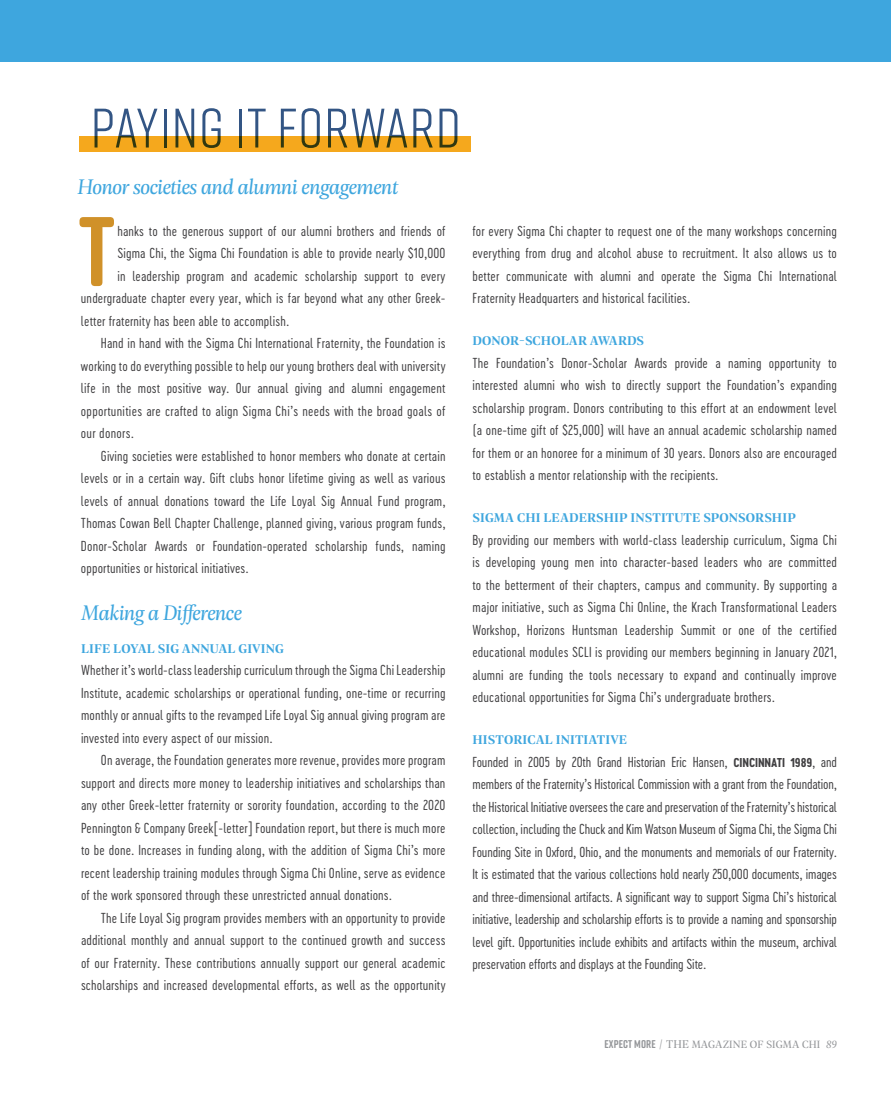
<style>
.page{position:relative;width:891px;height:1107px;background:#fff}
.page>*{position:absolute;margin:0;border:0;box-sizing:border-box;transform-origin:0 0}
.t1{font:700 98.55px "Rift Soft";color:#d09129}
.t2{font:55.5px "Rift";letter-spacing:.02em;color:#335584}
.t3{font:italic 22.5px "Geller Headline";letter-spacing:-.02em;color:#3ea6de}
.t4{font:13.5px/22.5px "Cervo Neue Light Neue";letter-spacing:.01em;color:#414042;text-align:justify}
.t5{font:600 13.5px "Geller Headline";letter-spacing:.01em;color:#3ea6de}
.t6{font:11.25px "Geller Headline";letter-spacing:.01em;color:#939598}
.s1{font-family:"Cervo Neue Bold Neue";font-size:12px}
.s2{font-family:"Rift Soft";font-weight:700}
.s3{font-size:12px}
.s4{font-style:italic}
</style>
<div class="page">
<div style="left:79px;top:136px;width:392px;height:15px;background:#f5a81d"></div>
<div style="left:0;top:0;width:891px;height:62px;background:#3ea6de"></div>
<h2 class="t2" style="left:91px;top:89px;width:372px">PAYING IT FORWARD</h2>
<h3 class="t3" style="left:77px;top:172px;width:323px">Honor societies and alumni engagement</h3>
<h1 class="t1" style="left:79px;top:181px;width:37px">T</h1>
<p class="t4" style="left:117px;top:219px;width:330px">hanks to the generous support of our alumni brothers and friends of</p>
<p class="t4" style="left:117px;top:242px;width:330px">Sigma Chi, the Sigma Chi Foundation is able to provide nearly $10,000</p>
<p class="t4" style="left:117px;top:264px;width:330px">in leadership program and academic scholarship support to every</p>
<p class="t4" style="left:81px;top:287px;width:366px">undergraduate chapter every year, which is far beyond what any other Greek-</p>
<p class="t4" style="left:81px;top:309px;width:210px">letter fraternity has been able to accomplish.</p>
<p class="t4" style="left:101px;top:332px;width:346px">Hand in hand with the Sigma Chi International Fraternity, the Foundation is</p>
<p class="t4" style="left:81px;top:354px;width:366px">working to do everything possible to help our young brothers deal with university</p>
<p class="t4" style="left:81px;top:377px;width:366px">life in the most positive way. Our annual giving and alumni engagement</p>
<p class="t4" style="left:81px;top:399px;width:366px">opportunities are crafted to align Sigma Chi’s needs with the broad goals of</p>
<p class="t4" style="left:81px;top:422px;width:54px">our donors.</p>
<p class="t4" style="left:101px;top:444px;width:346px">Giving societies were established to honor members who donate at certain</p>
<p class="t4" style="left:81px;top:467px;width:366px">levels or in a certain way. Gift clubs honor lifetime giving as well as various</p>
<p class="t4" style="left:81px;top:489px;width:366px">levels of annual donations toward the Life Loyal Sig Annual Fund program,</p>
<p class="t4" style="left:81px;top:512px;width:366px">Thomas Cowan Bell Chapter Challenge, planned giving, various program funds,</p>
<p class="t4" style="left:81px;top:534px;width:366px">Donor-Scholar Awards or Foundation-operated scholarship funds, naming</p>
<p class="t4" style="left:81px;top:557px;width:169px">opportunities or historical initiatives.</p>
<h3 class="t3" style="left:81px;top:597px;width:163px">Making a Difference</h3>
<p class="t5" style="left:81px;top:639px;width:204px">LIFE LOYAL SIG ANNUAL GIVING</p>
<p class="t4" style="left:81px;top:659px;width:366px">Whether it’s world-class leadership curriculum through the Sigma Chi Leadership Institute, academic scholarships or operational funding, one-time or recurring monthly or annual gifts to the revamped Life Loyal Sig annual giving program are invested into every aspect of our mission.</p>
<p class="t4" style="left:81px;top:749px;width:366px;text-indent:20px">On average, the Foundation generates more revenue, provides more program support and directs more money to leadership initiatives and scholarships than any other Greek-letter fraternity or sorority foundation, according to the 2020<br>Pennington &amp; Company Greek[-letter] Foundation report, but there is much more to be done. Increases in funding along, with the addition of Sigma Chi’s more recent leadership training modules through Sigma Chi Online, serve as evidence of the work sponsored through these unrestricted annual donations.</p>
<p class="t4" style="left:81px;top:906px;width:366px;text-indent:20px">The Life Loyal Sig program provides members with an opportunity to provide additional monthly and annual support to the continued growth and success of our Fraternity. These contributions annually support our general academic scholarships and increased developmental efforts, as well as the opportunity</p>
<p class="t4" style="left:472px;top:219px;width:366px">for every Sigma Chi chapter to request one of the many workshops concerning everything from drug and alcohol abuse to recruitment. It also allows us to better communicate with alumni and operate the Sigma Chi International Fraternity Headquarters and historical facilities.</p>
<p class="t5" style="left:472px;top:331px;width:173px">DONOR-SCHOLAR AWARDS</p>
<p class="t4" style="left:472px;top:351px;width:366px">The Foundation’s Donor-Scholar Awards provide a naming opportunity to interested alumni who wish to directly support the Foundation’s expanding scholarship program. Donors contributing to this effort at an endowment level (a one-time gift of $25,000) will have an annual academic scholarship named for them or an honoree for a minimum of 30 years. Donors also are encouraged to establish a mentor relationship with the recipients.</p>
<p class="t5" style="left:472px;top:508px;width:325px">SIGMA CHI LEADERSHIP INSTITUTE SPONSORSHIP</p>
<p class="t4" style="left:472px;top:528px;width:366px">By providing our members with world-class leadership curriculum, Sigma Chi is developing young men into character-based leaders who are committed to the betterment of their chapters, campus and community. By supporting a major initiative, such as Sigma Chi Online, the Krach Transformational Leaders Workshop, Horizons Huntsman Leadership Summit or one of the certified educational modules SCLI is providing our members beginning in January 2021, alumni are funding the tools necessary to expand and continually improve educational opportunities for Sigma Chi’s undergraduate brothers.</p>
<p class="t5" style="left:472px;top:730px;width:156px">HISTORICAL INITIATIVE</p>
<p class="t4" style="left:472px;top:750px;width:366px">Founded in 2005 by 20th Grand Historian Eric Hansen, <span class="s1">CINCINNATI 1989</span>, and members of the Fraternity’s Historical Commission with a grant from the Foundation, the Historical Initiative oversees the care and preservation of the Fraternity’s historical collection, including the Chuck and Kim Watson Museum of Sigma Chi, the Sigma Chi Founding Site in Oxford, Ohio, and the monuments and memorials of our Fraternity.<br>It is estimated that the various collections hold nearly 250,000 documents, images and three-dimensional artifacts. A significant way to support Sigma Chi’s historical initiative, leadership and scholarship efforts is to provide a naming and sponsorship level gift. Opportunities include exhibits and artifacts within the museum, archival preservation efforts and displays at the Founding Site.</p>
<p class="t6" style="left:604px;top:1037px;width:234px"><span class="s2">EXPECT MORE</span> <span class="s3">/ THE</span> MAGAZINE OF SIGMA CHI <span class="s4">89</span></p>
</div>
